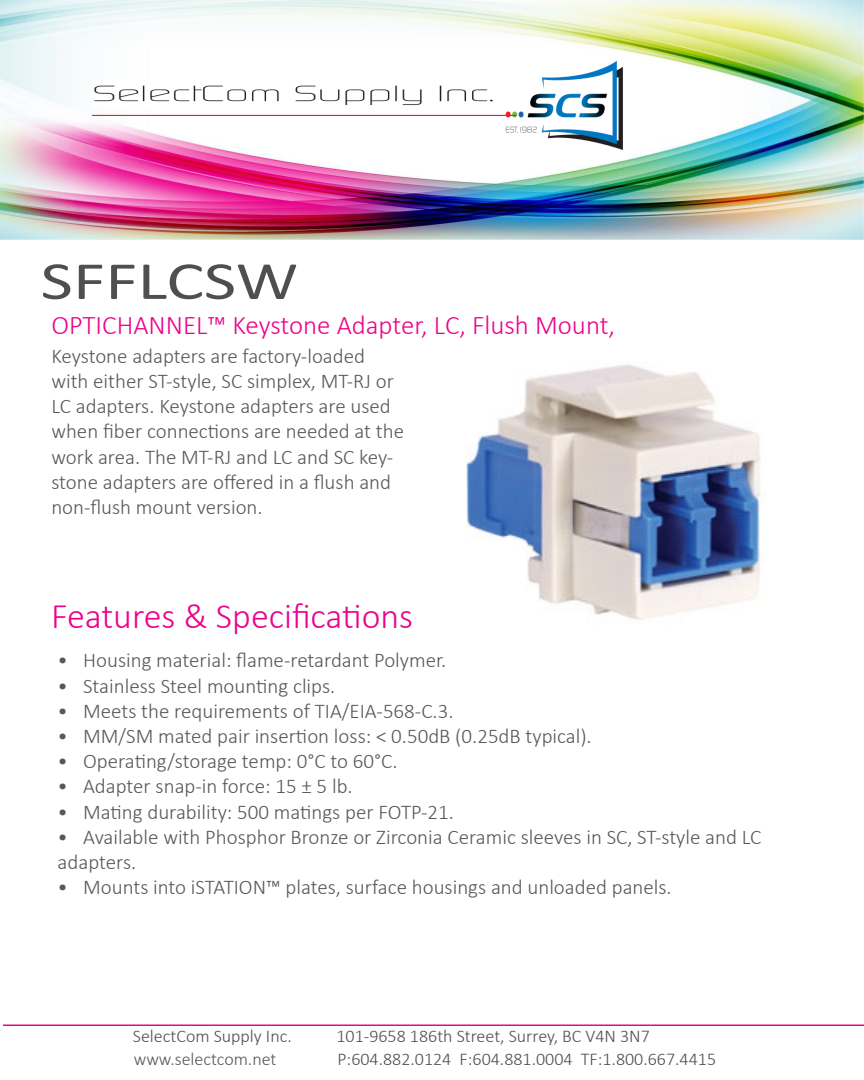
<style>
.page{position:relative;width:864px;height:1080px;background:#fff}
.page>*{position:absolute;margin:0;border:0;box-sizing:border-box;transform-origin:0 0}
.t1{font:54px "Calibri";color:#4e4f50;scale:1.3 1}
.t2{font:300 36px "Calibri";color:#ed028c}
.t3{font:300 27px "Calibri";color:#ed028c}
.t4{font:300 21px/25.2px "Calibri";color:#57585a}
.t5{font:300 18px "Calibri";color:#4e4f50}
.t6{font:300 18px "Calibri";color:#57585a}
</style>
<div class="page">
<img style="left:0;top:0;width:864px;height:239px">
<div style="left:209px;top:61px;width:392px;height:78px;background:#fff"></div>
<img style="left:505px;top:57px;width:122px;height:101px">
<img style="left:92px;top:80px;width:401px;height:27px">
<hr style="left:92px;top:115px;width:425px;height:1px;background:#ee1d23">
<hr style="left:3px;top:1024px;width:861px;height:2px;background:#ed028c">
<img style="left:466px;top:364px;width:298px;height:256px">
<p class="t1" style="left:41px;top:247px;width:200px">SFFLCSW</p>
<p class="t3" style="left:51px;top:309px;width:565px">OPTICHANNEL™ Keystone Adapter, LC, Flush Mount,</p>
<p class="t4" style="left:51px;top:343px;width:354px">Keystone adapters are factory-loaded with either ST-style, SC simplex, MT-RJ or LC adapters. Keystone adapters are used when fiber connections are needed at the work area. The MT-RJ and LC and SC key&shy;stone adapters are offered in a flush and non-flush mount version.</p>
<p class="t2" style="left:51px;top:593px;width:364px">Features &amp; Specifications</p>
<p class="t4" style="left:58px;top:648px;width:390px">• Housing material: flame-retardant Polymer.</p>
<p class="t4" style="left:58px;top:673px;width:279px">• Stainless Steel mounting clips.</p>
<p class="t4" style="left:58px;top:698px;width:397px">• Meets the requirements of TIA/EIA-568-C.3.</p>
<p class="t4" style="left:58px;top:723px;width:536px">• MM/SM mated pair insertion loss: &lt; 0.50dB (0.25dB typical).</p>
<p class="t4" style="left:58px;top:748px;width:342px">• Operating/storage temp: 0°C to 60°C.</p>
<p class="t4" style="left:58px;top:774px;width:297px">• Adapter snap-in force: 15 ± 5 lb.</p>
<p class="t4" style="left:58px;top:799px;width:398px">• Mating durability: 500 matings per FOTP-21.</p>
<p class="t4" style="left:58px;top:824px;width:705px">• Available with Phosphor Bronze or Zirconia Ceramic sleeves in SC, ST-style and LC adapters.</p>
<p class="t4" style="left:58px;top:874px;width:616px">• Mounts into iSTATION™ plates, surface housings and unloaded panels.</p>
<p class="t5" style="left:133px;top:1025px;width:160px">SelectCom Supply Inc.</p>
<p class="t5" style="left:337px;top:1025px;width:315px">101-9658 186th Street, Surrey, BC V4N 3N7</p>
<p class="t6" style="left:134px;top:1048px;width:144px">www.selectcom.net</p>
<p class="t5" style="left:337px;top:1048px;width:380px">P:604.882.0124 F:604.881.0004 TF:1.800.667.4415</p>
</div>
